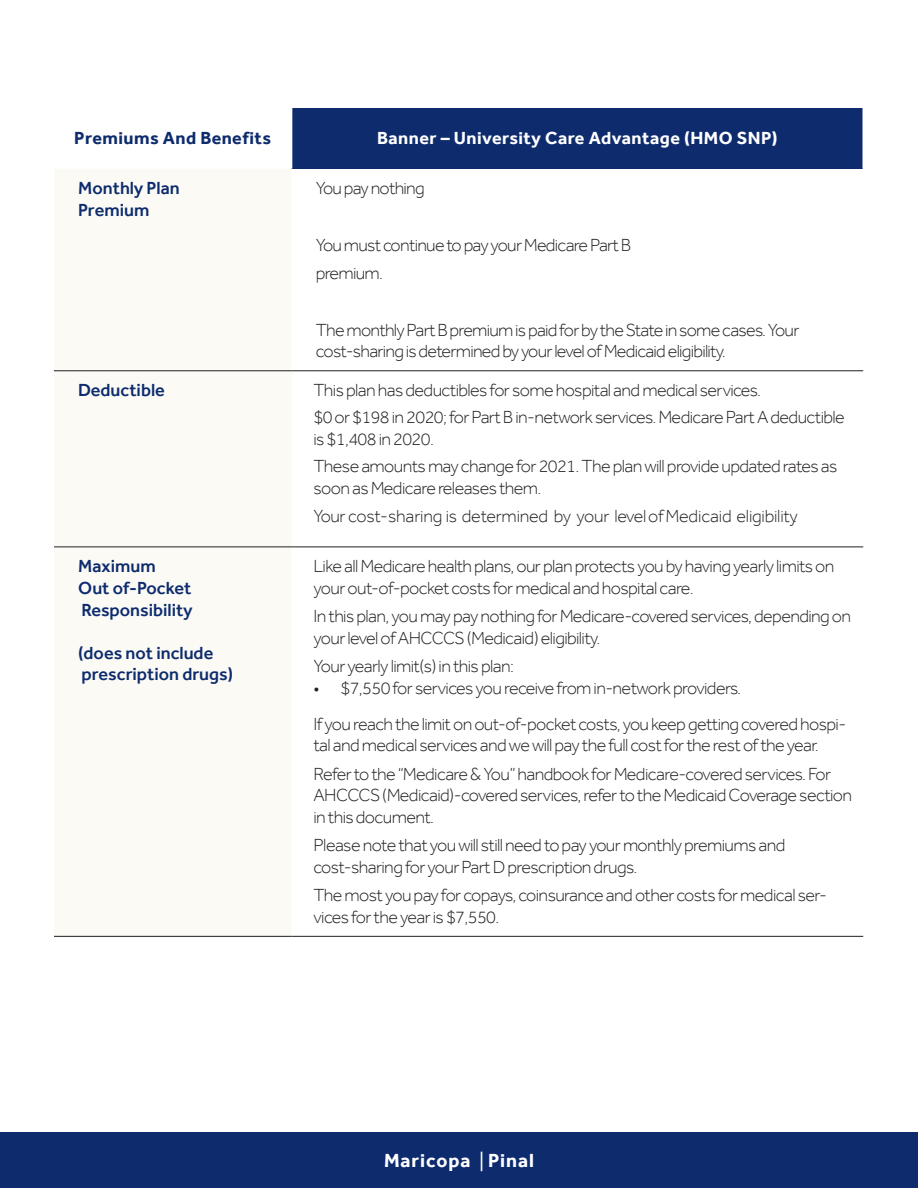
<style>
.page{position:relative;width:918px;height:1188px;background:#fff}
.page>*{position:absolute;margin:0;border:0;box-sizing:border-box;transform-origin:0 0}
.t1{font:700 19.5px "Effra";letter-spacing:.05em;color:#fff}
.t2{font:300 18px/21.6px "Effra";letter-spacing:-.035em;color:#231f20}
.t3{font:500 18px/21.6px "Effra";color:#0d2b6d}
.t4{font:300 18px "Effra";letter-spacing:-.01em;color:#231f20}
.t5{font:700 18px "Effra";letter-spacing:.025em;color:#fff}
.t6{font:700 18px "Effra";letter-spacing:.025em;color:#0d2b6d}
.s1{font-family:"Futura Std";font-weight:400}
</style>
<div class="page">
<div style="left:0;top:1133px;width:918px;height:55px;background:#0d2b6d"></div>
<div style="left:292px;top:108px;width:571px;height:61px;background:#0d2b6d"></div>
<div style="left:54px;top:371px;width:238px;height:176px;background:#fbfaf5"></div>
<hr style="left:54px;top:371px;width:238px;height:1px;background:#231f20">
<hr style="left:292px;top:371px;width:571px;height:1px;background:#231f20">
<hr style="left:54px;top:547px;width:238px;height:1px;background:#231f20">
<hr style="left:292px;top:547px;width:571px;height:1px;background:#231f20">
<hr style="left:54px;top:936px;width:238px;height:1px;background:#231f20">
<hr style="left:292px;top:936px;width:571px;height:1px;background:#231f20">
<hr style="left:862px;top:108px;width:2px;height:61px;background:#fff">
<h2 class="t6" style="left:74px;top:128px;width:198px">Premiums And Benefits</h2>
<p class="t5" style="left:377px;top:128px;width:402px">Banner – University Care Advantage (HMO SNP)</p>
<h3 class="t3" style="left:78px;top:177px;width:103px">Monthly Plan<br>Premium</h3>
<p class="t2" style="left:316px;top:177px;width:110px">You pay nothing</p>
<p class="t2" style="left:316px;top:230px;width:317px;line-height:28.3px">You must continue to pay your Medicare Part B premium.</p>
<p class="t2" style="left:316px;top:319px;width:485px">The monthly Part B premium is paid for by the State in some cases. Your cost-sharing is determined by your level of Medicaid eligibility.</p>
<h3 class="t3" style="left:78px;top:379px;width:88px">Deductible</h3>
<p class="t2" style="left:313px;top:379px;width:449px">This plan has deductibles for some hospital and medical services.</p>
<p class="t2" style="left:313px;top:406px;width:533px">$0 or $198 in 2020; for Part B in-network services. Medicare Part A deductible</p>
<p class="t2" style="left:313px;top:455px;width:525px">These amounts may change for 2021. The plan will provide updated rates as soon as Medicare releases them.</p>
<p class="t4" style="left:313px;top:505px;width:486px">Your cost-sharing is determined by your level of Medicaid eligibility.</p>
<h3 class="t3" style="left:78px;top:555px;width:116px">Maximum<br>Out of-Pocket<br>Responsibility</h3>
<p class="t3" style="left:78px;top:642px;width:156px">(does not include prescription drugs)</p>
<p class="t2" style="left:314px;top:428px;width:122px">is $1,408 in 2020.</p>
<p class="t2" style="left:313px;top:555px;width:523px">Like all Medicare health plans, our plan protects you by having yearly limits on your out-of-pocket costs for medical and hospital care.</p>
<p class="t2" style="left:313px;top:605px;width:539px">In this plan, you may pay nothing for Medicare-covered services, depending on your level of AHCCCS (Medicaid) eligibility.</p>
<p class="t2" style="left:313px;top:655px;width:202px">Your yearly limit(s) in this plan:</p>
<p class="t2" style="left:314px;top:677px;width:8px">•</p>
<p class="t2" style="left:314px;top:713px;width:534px">If you reach the limit on out-of-pocket costs, you keep getting covered hospi&shy;tal and medical services and we will pay the full cost for the rest of the year.</p>
<p class="t2" style="left:314px;top:763px;width:540px">Refer to the “Medicare &amp; You” handbook for Medicare-covered services. For<br>AHCCCS (Medicaid)-covered services, refer to the Medicaid Coverage section in this document.</p>
<p class="t2" style="left:314px;top:834px;width:474px">Please note that you will still need to pay your monthly premiums and cost-sharing for your Part D prescription drugs.</p>
<p class="t2" style="left:314px;top:884px;width:515px">The most you pay for copays, coinsurance and other costs for medical ser&shy;vices for the year is $7,550.</p>
<p class="t2" style="left:340px;top:677px;width:402px">$7,550 for services you receive from in-network providers.</p>
<p class="t1" style="left:384px;top:1148px;width:151px">Maricopa <span class="s1">|</span>Pinal</p>
</div>
